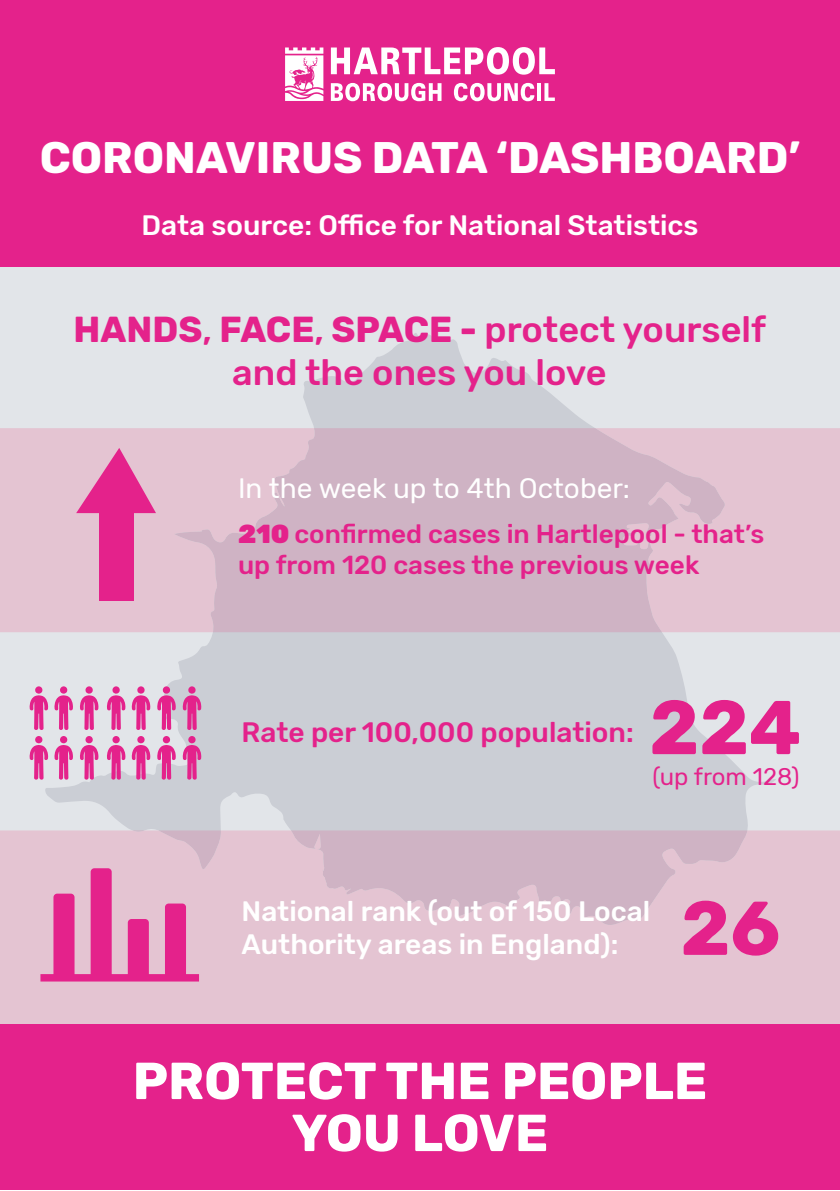
<style>
.page{position:relative;width:840px;height:1191px;background:#fff}
.page>*{position:absolute;margin:0;border:0;box-sizing:border-box;transform-origin:0 0}
.t1{font:700 76px "Rubik";color:#e4228b}
.t2{font:700 52px/52px "Rubik";color:#fff;text-align:center}
.t3{font:700 44px "Rubik";color:#fff}
.t4{font:500 44px "Rubik";color:#fff}
.t5{font:500 36px/43.2px "Rubik";color:#e4228b;text-align:center}
.t6{font:500 28px/33.6px "Rubik";color:#fff}
.t7{font:500 28px "Rubik";color:#e4228b}
.t8{font:28px "Rubik";color:#fff}
.t9{font:500 26px/31.2px "Rubik";color:#e4228b}
.t10{font:24px "Rubik";color:#e4228b}
.s1{font-weight:700}
.s2{font-weight:900}
</style>
<div class="page">
<div style="left:0;top:183px;width:839px;height:992px;background:#e2e5e9"></div>
<div style="left:0;top:0;width:839px;height:266px;background:#e4228b"></div>
<svg style="left:285px;top:47px;width:38px;height:54px"></svg>
<svg style="left:331px;top:47px;width:223px;height:28px"></svg>
<svg style="left:330px;top:83px;width:111px;height:18px"></svg>
<svg style="left:453px;top:83px;width:81px;height:18px"></svg>
<hr style="left:537px;top:83px;width:4px;height:18px;background:#fff">
<svg style="left:544px;top:83px;width:10px;height:18px"></svg>
<svg style="left:45px;top:333px;width:731px;height:497px;fill:#cbced5"></svg>
<div style="left:0;top:428px;width:839px;height:204px;background:#e4c4d2"></div>
<svg style="left:174px;top:428px;width:552px;height:204px;background:#d4b7c7"></svg>
<div style="left:0;top:830px;width:839px;height:194px;background:#e4c4d2"></div>
<svg style="left:132px;top:830px;width:614px;height:95px;background:#d8bbca"></svg>
<div style="left:0;top:1024px;width:839px;height:166px;background:#e4228b"></div>
<svg style="left:29px;top:736px;width:19px;height:43px"></svg>
<svg style="left:54px;top:736px;width:19px;height:43px"></svg>
<svg style="left:80px;top:736px;width:18px;height:43px"></svg>
<svg style="left:107px;top:736px;width:18px;height:43px"></svg>
<svg style="left:131px;top:736px;width:19px;height:43px"></svg>
<svg style="left:157px;top:736px;width:19px;height:43px"></svg>
<svg style="left:182px;top:736px;width:19px;height:43px"></svg>
<svg style="left:29px;top:686px;width:19px;height:44px"></svg>
<svg style="left:54px;top:686px;width:19px;height:44px"></svg>
<svg style="left:80px;top:686px;width:18px;height:44px"></svg>
<svg style="left:107px;top:686px;width:18px;height:44px"></svg>
<svg style="left:131px;top:686px;width:19px;height:44px"></svg>
<svg style="left:157px;top:686px;width:19px;height:44px"></svg>
<svg style="left:182px;top:686px;width:19px;height:44px"></svg>
<div style="left:99px;top:503px;width:34px;height:97px;background:#e4228b"></div>
<svg style="left:76px;top:448px;width:80px;height:65px;background:#e473ae"></svg>
<svg style="left:40px;top:868px;width:159px;height:113px;background:#e47fb3"></svg>
<h3 class="t3" style="left:40px;top:132px;width:761px">CORONAVIRUS DATA ‘DASHBOARD’</h3>
<p class="t6" style="left:141px;top:209px;width:558px">Data source: Office for National Statistics</p>
<p class="t5" style="left:74px;top:308px;width:693px"><span class="s1">HANDS</span>, <span class="s1">FACE</span>, <span class="s1">SPACE -</span> protect yourself and the ones you love</p>
<p class="t8" style="left:238px;top:472px;width:393px">In the week up to 4th October:</p>
<p class="t9" style="left:238px;top:519px;width:527px"><span class="s2">210</span> confirmed cases in Hartlepool - that’s up from 120 cases the previous week</p>
<p class="t7" style="left:241px;top:716px;width:393px">Rate per 100,000 population:</p>
<h1 class="t1" style="left:649px;top:683px;width:153px">224</h1>
<p class="t10" style="left:652px;top:762px;width:148px">(up from 128)</p>
<p class="t6" style="left:241px;top:895px;width:410px">National rank (out of 150 Local<br>Authority areas in England):</p>
<h1 class="t1" style="left:680px;top:884px;width:101px">26</h1>
<h2 class="t2" style="left:133px;top:1056px;width:575px">PROTECT THE PEOPLE<br>YOU LOVE</h2>
<h3 class="t4" style="left:109px;top:1060px;width:623px">Coronavirus data ‘dashboard’</h3>
</div>
